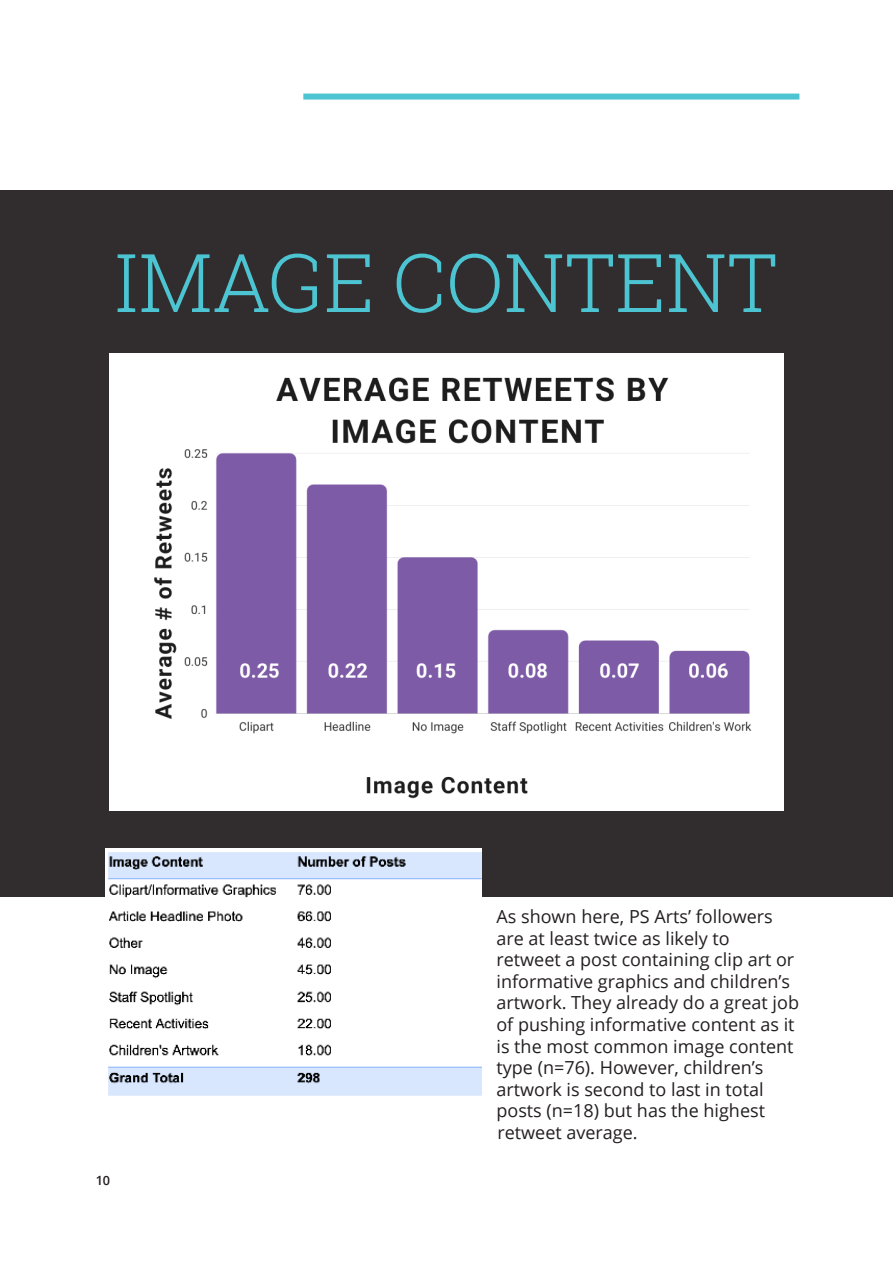
<style>
.page{position:relative;width:893px;height:1263px;background:#fff}
.page>*{position:absolute;margin:0;border:0;box-sizing:border-box;transform-origin:0 0}
.Page_Header_-_Blue{font:300 81px "Roboto Slab";color:#4dc4d1}
.Page_Section_Title{font:18px/21.6px "Open Sans";color:#231f20}
.t1{font:600 12.75px "Open Sans";color:#231f20}
</style>
<div class="page">
<div style="left:0;top:191px;width:893px;height:706px;background:#312d2e"></div>
<div style="left:303px;top:94px;width:496px;height:6px;background:#4dc4d1"></div>
<img style="left:110px;top:354px;width:673px;height:456px">
<img style="left:105px;top:849px;width:377px;height:247px">
<p class="Page_Header_-_Blue" style="left:114px;top:227px;width:665px">IMAGE CONTENT</p>
<p class="t1" style="left:96px;top:1171px;width:16px">10</p>
<p class="Page_Section_Title" style="left:496px;top:905px;width:304px">As shown here, PS Arts’ followers are at least twice as likely to<br>retweet a post containing clip art or informative graphics and children’s artwork. They already do a great job of pushing informative content as it is the most common image content type (n=76). However, children’s artwork is second to last in total posts (n=18) but has the highest</p>
<p class="Page_Section_Title" style="left:497px;top:1121px;width:142px">retweet average.</p>
</div>
